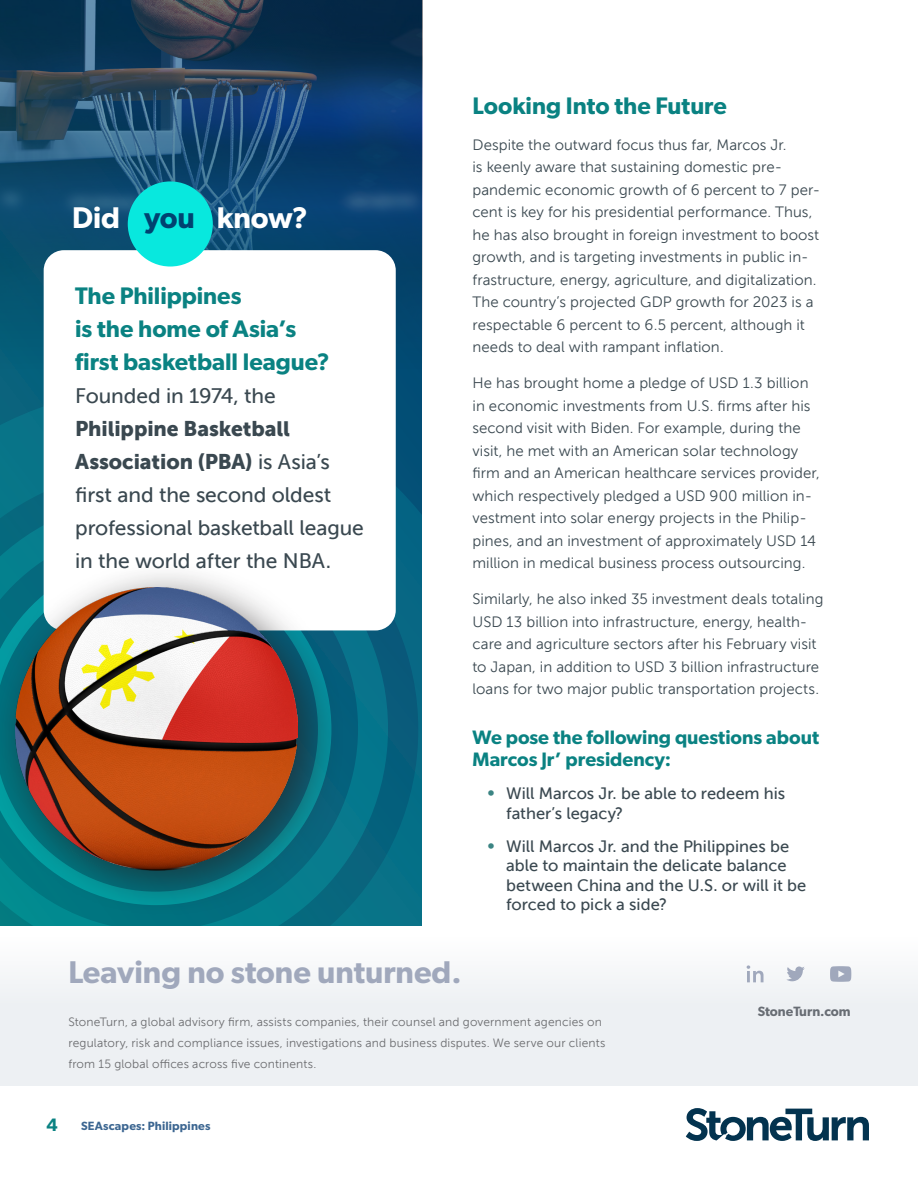
<style>
.page{position:relative;width:918px;height:1188px;background:#fff}
.page>*{position:absolute;margin:0;border:0;box-sizing:border-box;transform-origin:0 0}
.t1{font:600 31.5px "Gibson";color:#a0a8bc}
.t2{font:600 30px "Gibson";letter-spacing:-.005em;color:#fff}
.t3{font:600 30px "Gibson";color:#004270}
.t4{font:600 24px/33px "Gibson";color:#0a8282}
.t5{font:21px/33px "Museo Sans 500";letter-spacing:-.005em;color:#3a4850}
.t6{font:600 19.5px/22.5px "Gibson";color:#0a8282}
.t7{font:600 18px "Gibson";color:#0a8282}
.t8{font:16.5px/19.5px "Museo Sans 500";color:#3a4850}
.t9{font:15px/22.5px "Museo Sans 300";letter-spacing:.005em;color:#3a4850}
.t10{font:600 13.5px "Gibson";color:#686d74}
.t11{font:12px/21px "Museo Sans 300";letter-spacing:.015em;color:#6c6d70}
.t12{font:600 12px "Gibson";letter-spacing:.015em;color:#3c6691}
.s1{font-family:"Museo Sans 900"}
.s2{font-family:"Gibson";font-weight:600;color:#3b8483}
</style>
<div class="page">
<svg style="left:686px;top:1108px;width:183px;height:33px"></svg>
<svg style="left:0;top:388px;width:422px;height:538px;background:#066a83"></svg>
<img style="left:0;top:0;width:422px;height:373px">
<div style="left:44px;top:250px;width:352px;height:380px;background:#fff;border-radius:20px"></div>
<div style="left:128px;top:181px;width:85px;height:86px;background:#08e8de;border-radius:50%"></div>
<div style="left:0;top:937px;width:918px;height:149px;background:#edf0f3"></div>
<svg style="left:747px;top:965px;width:17px;height:17px"></svg>
<svg style="left:787px;top:966px;width:18px;height:15px"></svg>
<svg style="left:830px;top:966px;width:21px;height:16px"></svg>
<div style="left:0;top:560px;width:345px;height:357px;background:#231f20;opacity:.64"></div>
<img style="left:15px;top:588px;width:283px;height:289px">
<p class="t2" style="left:72px;top:199px;width:49px">Did</p>
<p class="t3" style="left:144px;top:199px;width:52px">you</p>
<p class="t2" style="left:217px;top:199px;width:93px">know?</p>
<p class="t4" style="left:75px;top:278px;width:256px">The Philippines<br>is the home of Asia’s first basketball league?</p>
<p class="t5" style="left:75px;top:380px;width:290px">Founded in 1974, the<br><span class="s1">Philippine Basketball<br>Association (PBA)</span> is Asia’s first and the second oldest professional basketball league in the world after the NBA.</p>
<p class="t4" style="left:472px;top:88px;width:256px">Looking Into the Future</p>
<p class="t9" style="left:472px;top:133px;width:349px">Despite the outward focus thus far, Marcos Jr.<br>is keenly aware that sustaining domestic pre&shy;pandemic economic growth of 6 percent to 7 per&shy;cent is key for his presidential performance. Thus, he has also brought in foreign investment to boost growth, and is targeting investments in public in&shy;frastructure, energy, agriculture, and digitalization.<br>The country’s projected GDP growth for 2023 is a respectable 6 percent to 6.5 percent, although it needs to deal with rampant inflation.</p>
<p class="t9" style="left:472px;top:372px;width:349px">He has brought home a pledge of USD 1.3 billion in economic investments from U.S. firms after his second visit with Biden. For example, during the visit, he met with an American solar technology firm and an American healthcare services provider, which respectively pledged a USD 900 million in&shy;vestment into solar energy projects in the Philip&shy;pines, and an investment of approximately USD 14 million in medical business process outsourcing.</p>
<p class="t9" style="left:472px;top:588px;width:353px">Similarly, he also inked 35 investment deals totaling USD 13 billion into infrastructure, energy, health&shy;care and agriculture sectors after his February visit to Japan, in addition to USD 3 billion infrastructure loans for two major public transportation projects.</p>
<p class="t6" style="left:472px;top:725px;width:348px">We pose the following questions about<br>Marcos Jr’ presidency:</p>
<p class="t8" style="left:506px;top:784px;width:281px;text-indent:-20px"><span class="s2">•</span> Will Marcos Jr. be able to redeem his father’s legacy?</p>
<p class="t8" style="left:506px;top:836px;width:302px;text-indent:-20px"><span class="s2">•</span> Will Marcos Jr. and the Philippines be able to maintain the delicate balance between China and the U.S. or will it be forced to pick a side?</p>
<p class="t1" style="left:68px;top:953px;width:395px">Leaving no stone unturned.</p>
<p class="t11" style="left:68px;top:1011px;width:538px">StoneTurn, a global advisory firm, assists companies, their counsel and government agencies on regulatory, risk and compliance issues, investigations and business disputes. We serve our clients from 15 global offices across five continents.</p>
<p class="t7" style="left:46px;top:1114px;width:13px">4</p>
<p class="t12" style="left:81px;top:1119px;width:131px">SEAscapes: Philippines</p>
<p class="t10" style="left:758px;top:1003px;width:94px">StoneTurn.com</p>
</div>
